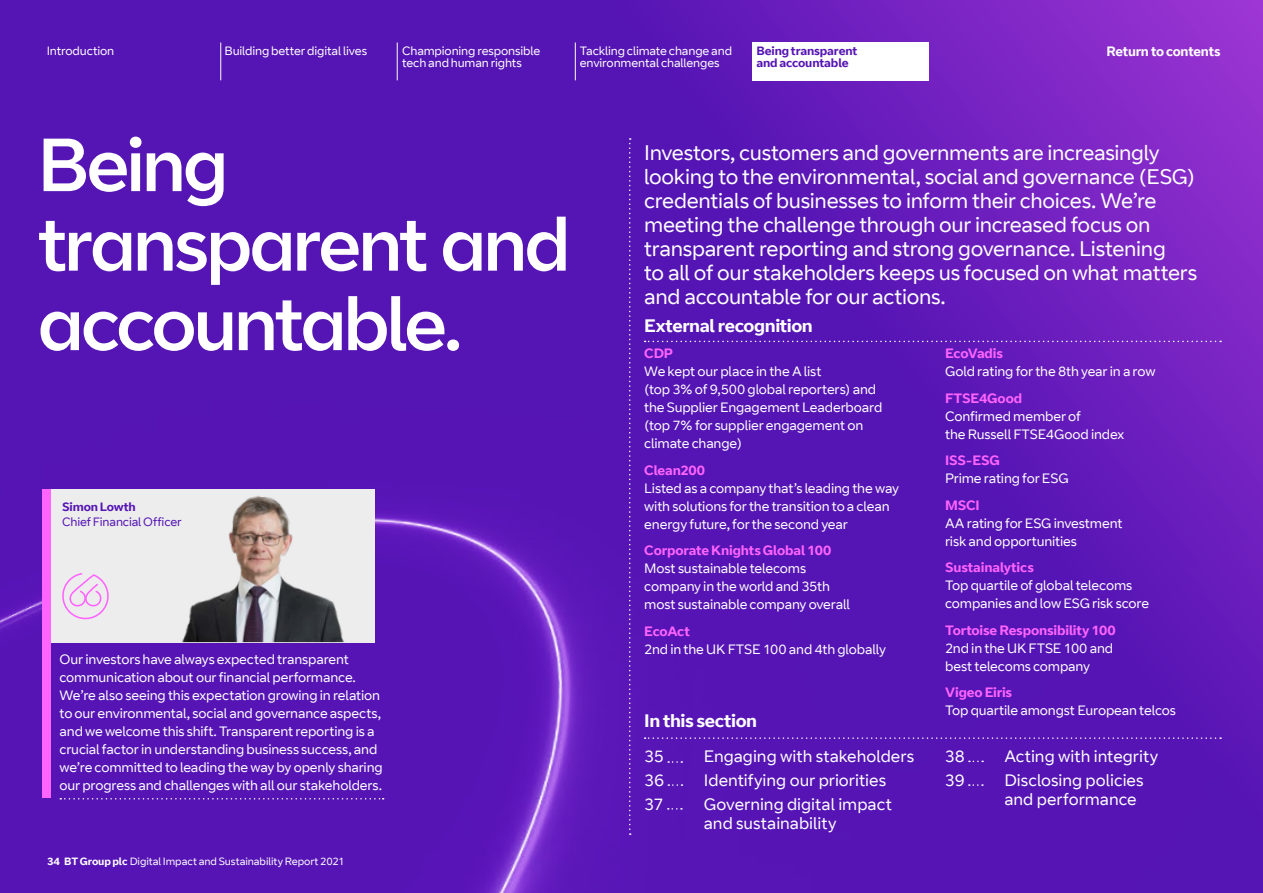
<style>
.page{position:relative;width:1263px;height:893px;background:#fff}
.page>*{position:absolute;margin:0;border:0;box-sizing:border-box;transform-origin:0 0}
.t1{font:75px/79.5px "BT Curve Headline";letter-spacing:-.025em;color:#fff}
.t2{font:21px/24px "BT Curve";letter-spacing:-.015em;color:#fff}
.t3{font:700 18px "BT Curve";letter-spacing:-.02em;color:#fff}
.t4{font:16.5px/19.5px "BT Curve";color:#fff}
.t5{font:13.5px/18px "BT Curve";letter-spacing:-.01em;color:#fff}
.t6{font:700 13.5px "BT Curve";letter-spacing:-.01em;color:#ff64ff}
.t7{font:700 13.5px "BT Curve";letter-spacing:-.015em;color:#fff}
.t8{font:12px/12.8px "BT Curve";letter-spacing:-.015em;color:#fff}
.t9{font:700 12px/12.8px "BT Curve";letter-spacing:-.01em;color:#5514b4}
.t10{font:12px "BT Curve";letter-spacing:-.015em;color:#5514b4}
.t11{font:10.5px "BT Curve";letter-spacing:-.005em;color:#fff}
.s1{font-weight:700}
</style>
<div class="page">
<img style="left:0;top:0;width:1263px;height:893px">
<svg style="left:60px;top:798px;width:324px;height:1px"></svg>
<div style="left:51px;top:489px;width:323px;height:153px;background:#ededed"></div>
<img style="left:182px;top:496px;width:163px;height:146px">
<svg style="left:62px;top:573px;width:47px;height:47px"></svg>
<svg style="left:645px;top:341px;width:576px;height:1px"></svg>
<svg style="left:668px;top:761px;width:14px;height:2px"></svg>
<svg style="left:668px;top:784px;width:14px;height:2px"></svg>
<svg style="left:668px;top:808px;width:14px;height:2px"></svg>
<svg style="left:969px;top:761px;width:14px;height:1px"></svg>
<svg style="left:969px;top:784px;width:14px;height:2px"></svg>
<svg style="left:645px;top:737px;width:576px;height:2px"></svg>
<svg style="left:629px;top:138px;width:2px;height:697px"></svg>
<div style="left:43px;top:489px;width:8px;height:309px;background:#ff64ff"></div>
<hr style="left:397px;top:43px;width:1px;height:37px;background:#fff">
<hr style="left:575px;top:43px;width:1px;height:37px;background:#fff">
<hr style="left:220px;top:43px;width:1px;height:37px;background:#fff">
<div style="left:752px;top:42px;width:177px;height:38px;background:#fff"></div>
<p class="t8" style="left:47px;top:45px;width:69px">Introduction</p>
<p class="t8" style="left:224px;top:45px;width:144px">Building better digital lives</p>
<p class="t9" style="left:756px;top:45px;width:103px">Being transparent and accountable</p>
<p class="t8" style="left:402px;top:45px;width:140px">Championing responsible</p>
<p class="t7" style="left:1106px;top:43px;width:115px">Return to contents</p>
<p class="t8" style="left:402px;top:57px;width:121px">tech and human rights</p>
<p class="t8" style="left:580px;top:45px;width:154px">Tackling climate change and environmental challenges</p>
<h1 class="t1" style="left:38px;top:129px;width:533px">Being transparent and accountable.</h1>
<p class="t2" style="left:644px;top:141px;width:554px">Investors, customers and governments are increasingly looking to the environmental, social and governance (ESG) credentials of businesses to inform their choices. We’re meeting the challenge through our increased focus on transparent reporting and strong governance. Listening<br>to all of our stakeholders keeps us focused on what matters and accountable for our actions.</p>
<h3 class="t3" style="left:644px;top:315px;width:170px">External recognition</h3>
<p class="t6" style="left:945px;top:345px;width:59px">EcoVadis</p>
<p class="t5" style="left:945px;top:363px;width:212px">Gold rating for the 8th year in a row</p>
<p class="t6" style="left:945px;top:390px;width:79px">FTSE4Good</p>
<p class="t5" style="left:945px;top:408px;width:181px">Confirmed member of<br>the Russell FTSE4Good index</p>
<p class="t6" style="left:945px;top:452px;width:56px">ISS-ESG</p>
<p class="t5" style="left:945px;top:470px;width:125px">Prime rating for ESG</p>
<p class="t6" style="left:945px;top:497px;width:36px">MSCI</p>
<p class="t5" style="left:945px;top:515px;width:179px">AA rating for ESG investment risk and opportunities</p>
<p class="t6" style="left:945px;top:559px;width:90px">Sustainalytics</p>
<p class="t5" style="left:945px;top:577px;width:205px">Top quartile of global telecoms companies and low ESG risk score</p>
<p class="t6" style="left:945px;top:622px;width:172px">Tortoise Responsibility 100</p>
<p class="t5" style="left:945px;top:640px;width:170px">2nd in the UK FTSE 100 and best telecoms company</p>
<p class="t6" style="left:945px;top:684px;width:69px">Vigeo Eiris</p>
<p class="t5" style="left:945px;top:702px;width:232px">Top quartile amongst European telcos</p>
<p class="t6" style="left:644px;top:345px;width:30px">CDP</p>
<p class="t5" style="left:644px;top:363px;width:240px">We kept our place in the A list<br>(top 3% of 9,500 global reporters) and the Supplier Engagement Leaderboard (top 7% for supplier engagement on climate change)</p>
<p class="t6" style="left:644px;top:462px;width:62px">Clean200</p>
<p class="t5" style="left:644px;top:480px;width:256px">Listed as a company that’s leading the way with solutions for the transition to a clean energy future, for the second year</p>
<p class="t6" style="left:644px;top:542px;width:189px">Corporate Knights Global 100</p>
<p class="t5" style="left:644px;top:560px;width:207px">Most sustainable telecoms company in the world and 35th most sustainable company overall</p>
<p class="t6" style="left:644px;top:623px;width:47px">EcoAct</p>
<p class="t5" style="left:644px;top:641px;width:243px">2nd in the UK FTSE 100 and 4th globally</p>
<p class="t9" style="left:62px;top:501px;width:75px">Simon Lowth</p>
<p class="t10" style="left:62px;top:515px;width:121px">Chief Financial Officer</p>
<p class="t5" style="left:60px;top:650px;width:325px">Our investors have always expected transparent communication about our financial performance.<br>We’re also seeing this expectation growing in relation to our environmental, social and governance aspects, and we welcome this shift. Transparent reporting is a crucial factor in understanding business success, and we’re committed to leading the way by openly sharing our progress and challenges with all our stakeholders.</p>
<h3 class="t3" style="left:644px;top:710px;width:114px">In this section</h3>
<p class="t4" style="left:644px;top:747px;width:21px">35</p>
<p class="t4" style="left:704px;top:747px;width:212px">Engaging with stakeholders</p>
<p class="t4" style="left:644px;top:771px;width:21px">36</p>
<p class="t4" style="left:704px;top:771px;width:184px">Identifying our priorities</p>
<p class="t4" style="left:644px;top:795px;width:21px">37</p>
<p class="t4" style="left:704px;top:795px;width:190px">Governing digital impact and sustainability</p>
<p class="t4" style="left:945px;top:747px;width:22px">38</p>
<p class="t4" style="left:1004px;top:747px;width:155px">Acting with integrity</p>
<p class="t4" style="left:945px;top:771px;width:21px">39</p>
<p class="t4" style="left:1004px;top:771px;width:141px">Disclosing policies and performance</p>
<p class="t11" style="left:47px;top:855px;width:299px"><span class="s1">34 BT Group plc</span> Digital Impact and Sustainability Report 2021</p>
</div>
